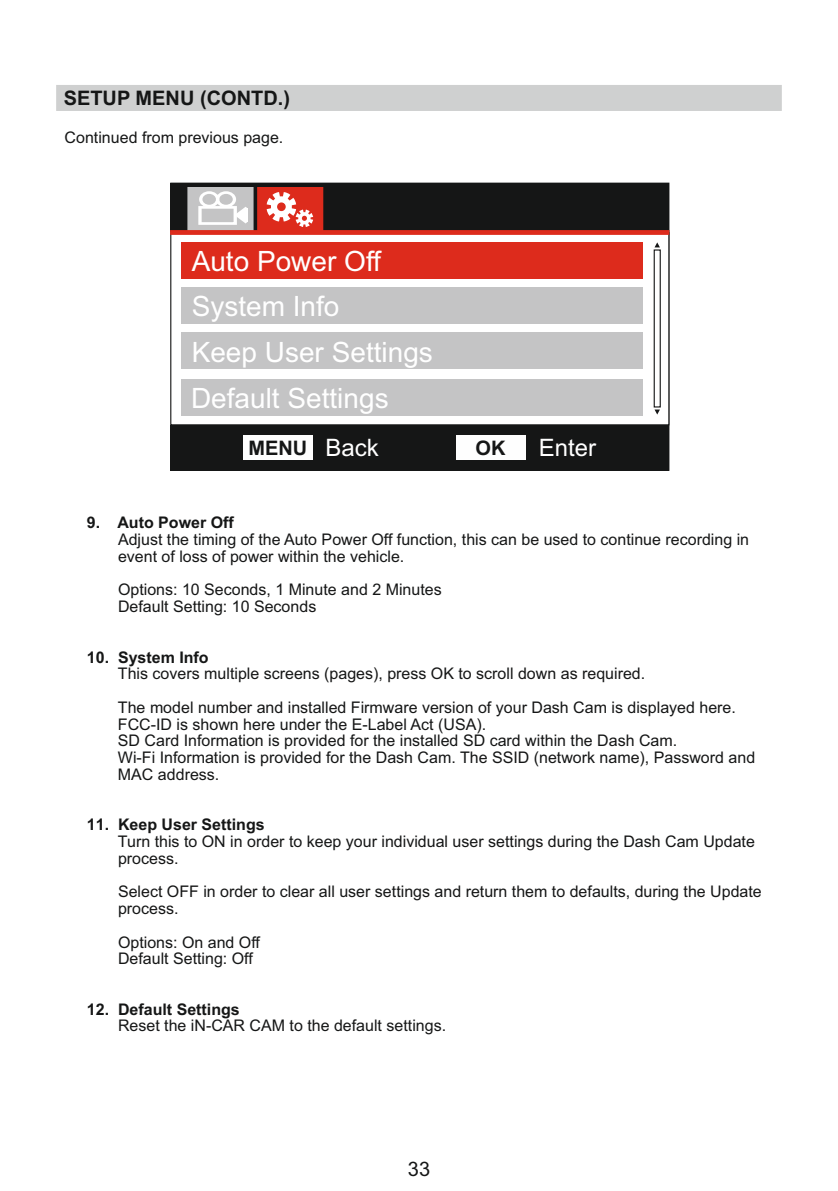
<style>
.page{position:relative;width:838px;height:1191px;background:#fff}
.page>*{position:absolute;margin:0;border:0;box-sizing:border-box;transform-origin:0 0}
.t1{font:28px/45.6px "Arial";color:#fff}
.t2{font:24px "Arial";color:#fff}
.t3{font:700 20px "Arial";color:#151616}
.t4{font:20px "Arial";color:#151616}
.t5{font:16px/16.8px "Arial";color:#151616}
.t6{font:700 16px "Arial";color:#151616}
.s1{font-weight:400;font-size:24px;color:#fff}
</style>
<div class="page">
<div style="left:56px;top:85px;width:726px;height:26px;background:#cfd0d0"></div>
<div style="left:171px;top:183px;width:498px;height:287px;background:#151616"></div>
<div style="left:171px;top:232px;width:498px;height:192px;background:#fff"></div>
<div style="left:243px;top:436px;width:69px;height:24px;background:#fefefe"></div>
<div style="left:456px;top:436px;width:70px;height:24px;background:#fefefe"></div>
<div style="left:188px;top:187px;width:65px;height:45px;background:#c4c4c5"></div>
<div style="left:187px;top:187px;width:67px;height:46px;border:1px solid #c4c4c5"></div>
<div style="left:258px;top:187px;width:65px;height:45px;background:#dd2b1c"></div>
<div style="left:257px;top:187px;width:66px;height:46px;border:1px solid #dd2b1c"></div>
<div style="left:170px;top:230px;width:499px;height:5px;background:#dd2b1c"></div>
<div style="left:654px;top:249px;width:7px;height:158px;border:1px solid #151616"></div>
<svg style="left:655px;top:242px;width:5px;height:5px"></svg>
<svg style="left:655px;top:409px;width:5px;height:5px"></svg>
<div style="left:182px;top:242px;width:461px;height:37px;background:#dd2b1c"></div>
<div style="left:182px;top:287px;width:461px;height:37px;background:#c4c4c5"></div>
<div style="left:182px;top:332px;width:461px;height:37px;background:#c4c4c5"></div>
<svg style="left:198px;top:191px;width:49px;height:34px"></svg>
<hr style="left:245px;top:208px;width:3px;height:14px;background:#fff">
<svg style="left:263px;top:188px;width:53px;height:39px"></svg>
<div style="left:181px;top:379px;width:462px;height:36px;background:#c4c4c5"></div>
<p class="t3" style="left:64px;top:91px;width:228px">SETUP MENU (CONTD.)</p>
<p class="t5" style="left:65px;top:130px;width:220px">Continued from previous page.</p>
<h1 class="t1" style="left:191px;top:241px;width:243px">Auto Power Off<br>System Info<br>Keep User Settings<br>Default Settings</h1>
<h1 class="t1" style="left:192px;top:241px;width:208px">Resolution<br>Exposure<br>Audio Recording</h1>
<p class="t3" style="left:248px;top:440px;width:132px">MENU <span class="s1">Back</span></p>
<p class="t3" style="left:475px;top:440px;width:31px">OK</p>
<h2 class="t2" style="left:539px;top:439px;width:59px">Enter</h2>
<p class="t6" style="left:87px;top:516px;width:148px">9. Auto Power Off</p>
<p class="t5" style="left:118px;top:532px;width:633px">Adjust the timing of the Auto Power Off function, this can be used to continue recording in event of loss of power within the vehicle.</p>
<p class="t5" style="left:118px;top:582px;width:325px">Options: 10 Seconds, 1 Minute and 2 Minutes<br>Default Setting: 10 Seconds</p>
<p class="t6" style="left:87px;top:650px;width:123px">10. System Info</p>
<p class="t5" style="left:118px;top:658px;width:619px;line-height:33.6px">This covers multiple screens (pages), press OK to scroll down as required.<br>The model number and installed Firmware version of your Dash Cam is displayed here.</p>
<p class="t5" style="left:118px;top:716px;width:639px">FCC-ID is shown here under the E-Label Act (USA).<br>SD Card Information is provided for the installed SD card within the Dash Cam.<br>Wi-Fi Information is provided for the Dash Cam. The SSID (network name), Password and MAC address.</p>
<p class="t6" style="left:87px;top:818px;width:179px">11. Keep User Settings</p>
<p class="t5" style="left:118px;top:834px;width:639px">Turn this to ON in order to keep your individual user settings during the Dash Cam Update process.</p>
<p class="t5" style="left:118px;top:884px;width:645px">Select OFF in order to clear all user settings and return them to defaults, during the Update process.</p>
<p class="t5" style="left:118px;top:934px;width:143px">Options: On and Off<br>Default Setting: Off</p>
<p class="t6" style="left:87px;top:1002px;width:154px">12. Default Settings</p>
<p class="t5" style="left:118px;top:1018px;width:330px">Reset the iN-CAR CAM to the default settings.</p>
<p class="t4" style="left:408px;top:1160px;width:24px">33</p>
</div>
